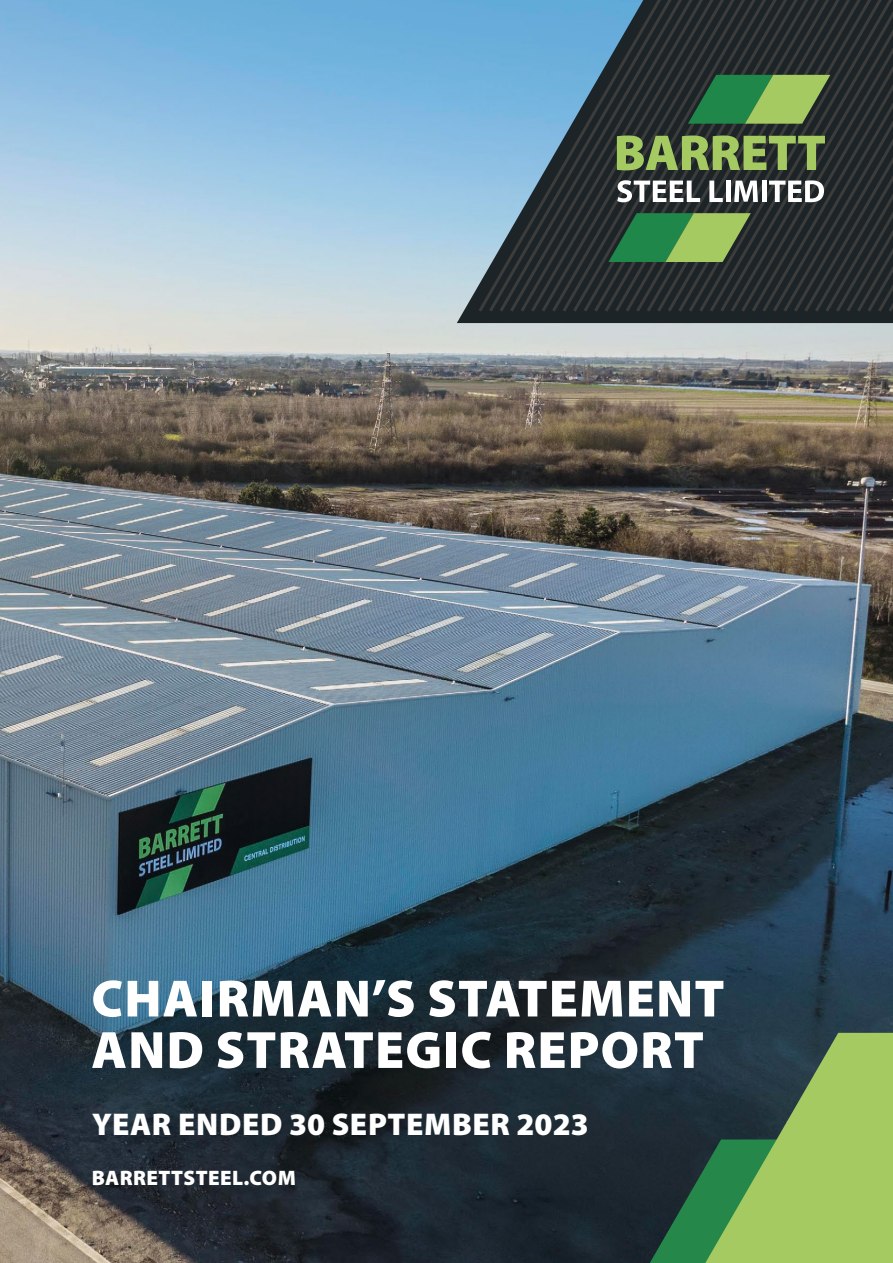
<style>
.page{position:relative;width:893px;height:1263px;background:#fff}
.page>*{position:absolute;margin:0;border:0;box-sizing:border-box;transform-origin:0 0}
.t1{font:900 52.8px/51.4px "Myriad Pro";letter-spacing:.02em;color:#fff}
.t2{font:900 31.5px "Myriad Pro";letter-spacing:.02em;color:#fff}
.t3{font:900 21px "Myriad Pro";letter-spacing:.02em;color:#fff}
</style>
<div class="page">
<img style="left:0;top:0;width:893px;height:1263px">
<svg style="left:457px;top:0;width:436px;height:323px;background:#628399"></svg>
<svg style="left:476px;top:0;width:10px;height:315px;background:#7dadcc"></svg>
<svg style="left:486px;top:0;width:11px;height:315px;background:#74a3c2"></svg>
<svg style="left:497px;top:0;width:10px;height:315px;background:#6c99b7"></svg>
<svg style="left:507px;top:0;width:11px;height:315px;background:#6490ad"></svg>
<svg style="left:518px;top:0;width:10px;height:315px;background:#5d87a2"></svg>
<svg style="left:528px;top:0;width:11px;height:315px;background:#567e97"></svg>
<svg style="left:539px;top:0;width:10px;height:315px;background:#50758d"></svg>
<svg style="left:549px;top:0;width:11px;height:315px;background:#4a6c83"></svg>
<svg style="left:560px;top:0;width:10px;height:315px;background:#446478"></svg>
<svg style="left:570px;top:0;width:11px;height:315px;background:#3f5c6e"></svg>
<svg style="left:581px;top:0;width:10px;height:315px;background:#3a5464"></svg>
<svg style="left:591px;top:0;width:11px;height:315px;background:#364c59"></svg>
<svg style="left:602px;top:0;width:6px;height:315px;background:#334651"></svg>
<svg style="left:608px;top:0;width:285px;height:315px;background:#3a4a3d"></svg>
<svg style="left:650px;top:1033px;width:243px;height:230px;background:#638851"></svg>
<p class="t1" style="left:91px;top:973px;width:635px">CHAIRMAN’S STATEMENT<br>AND STRATEGIC REPORT</p>
<p class="t2" style="left:92px;top:1107px;width:498px">YEAR ENDED 30 SEPTEMBER 2023</p>
<p class="t3" style="left:92px;top:1166px;width:206px">BARRETTSTEEL.COM</p>
</div>
